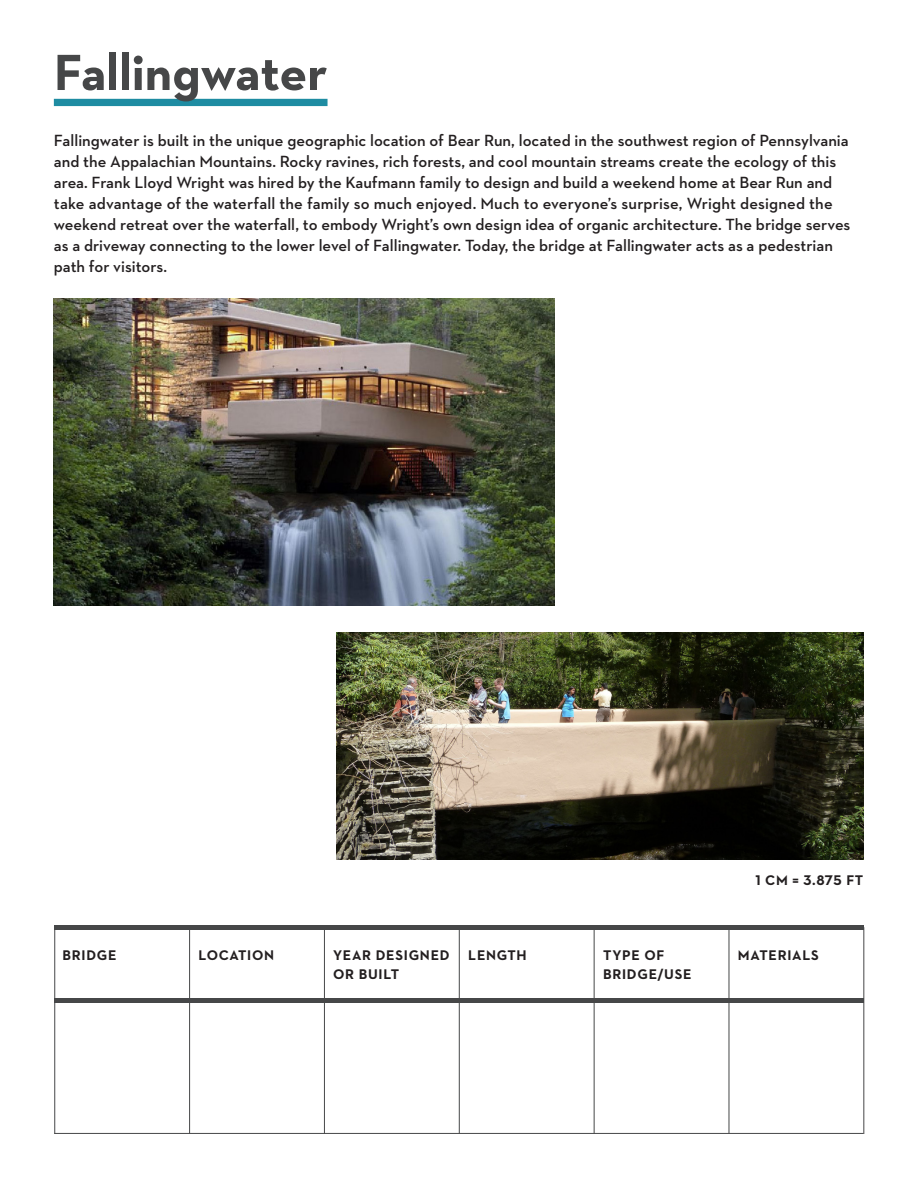
<style>
.page{position:relative;width:918px;height:1188px;background:#fff}
.page>*{position:absolute;margin:0;border:0;box-sizing:border-box;transform-origin:0 0}
.t1{font:700 51.75px "Neutraface 2 Text";color:#464748}
.t2{font:600 16.5px/21px "Neutraface 2 Text";color:#231f20}
.t3{font:700 14.25px/19.5px "Neutraface 2 Text";letter-spacing:.05em;color:#231f20}
</style>
<div class="page">
<img style="left:337px;top:632px;width:527px;height:227px">
<div style="left:54px;top:99px;width:274px;height:7px;background:#1e8ca2"></div>
<hr style="left:54px;top:925px;width:810px;height:4px;background:#464748">
<hr style="left:54px;top:999px;width:810px;height:4px;background:#464748">
<hr style="left:189px;top:929px;width:1px;height:205px;background:#464748">
<hr style="left:594px;top:929px;width:1px;height:205px;background:#464748">
<hr style="left:459px;top:929px;width:1px;height:205px;background:#464748">
<hr style="left:863px;top:927px;width:1px;height:207px;background:#464748">
<hr style="left:54px;top:929px;width:1px;height:205px;background:#464748">
<hr style="left:54px;top:1133px;width:810px;height:1px;background:#464748">
<hr style="left:324px;top:929px;width:1px;height:205px;background:#464748">
<hr style="left:729px;top:929px;width:1px;height:205px;background:#464748">
<img style="left:54px;top:299px;width:501px;height:306px">
<h1 class="t1" style="left:54px;top:52px;width:275px">Fallingwater</h1>
<p class="t2" style="left:54px;top:131px;width:798px">Fallingwater is built in the unique geographic location of Bear Run, located in the southwest region of Pennsylvania and the Appalachian Mountains. Rocky ravines, rich forests, and cool mountain streams create the ecology of this area. Frank Lloyd Wright was hired by the Kaufmann family to design and build a weekend home at Bear Run and take advantage of the waterfall the family so much enjoyed. Much to everyone’s surprise, Wright designed the weekend retreat over the waterfall, to embody Wright’s own design idea of organic architecture. The bridge serves as a driveway connecting to the lower level of Fallingwater. Today, the bridge at Fallingwater acts as a pedestrian path for visitors.</p>
<p class="t3" style="left:755px;top:870px;width:109px">1 CM = 3.875 FT</p>
<p class="t3" style="left:63px;top:946px;width:55px">BRIDGE</p>
<p class="t3" style="left:199px;top:946px;width:77px">LOCATION</p>
<p class="t3" style="left:468px;top:946px;width:60px">LENGTH</p>
<p class="t3" style="left:603px;top:946px;width:90px">TYPE OF<br>BRIDGE/USE</p>
<p class="t3" style="left:333px;top:946px;width:118px">YEAR DESIGNED</p>
<p class="t3" style="left:738px;top:946px;width:82px">MATERIALS</p>
<p class="t3" style="left:333px;top:966px;width:68px">OR BUILT</p>
</div>
